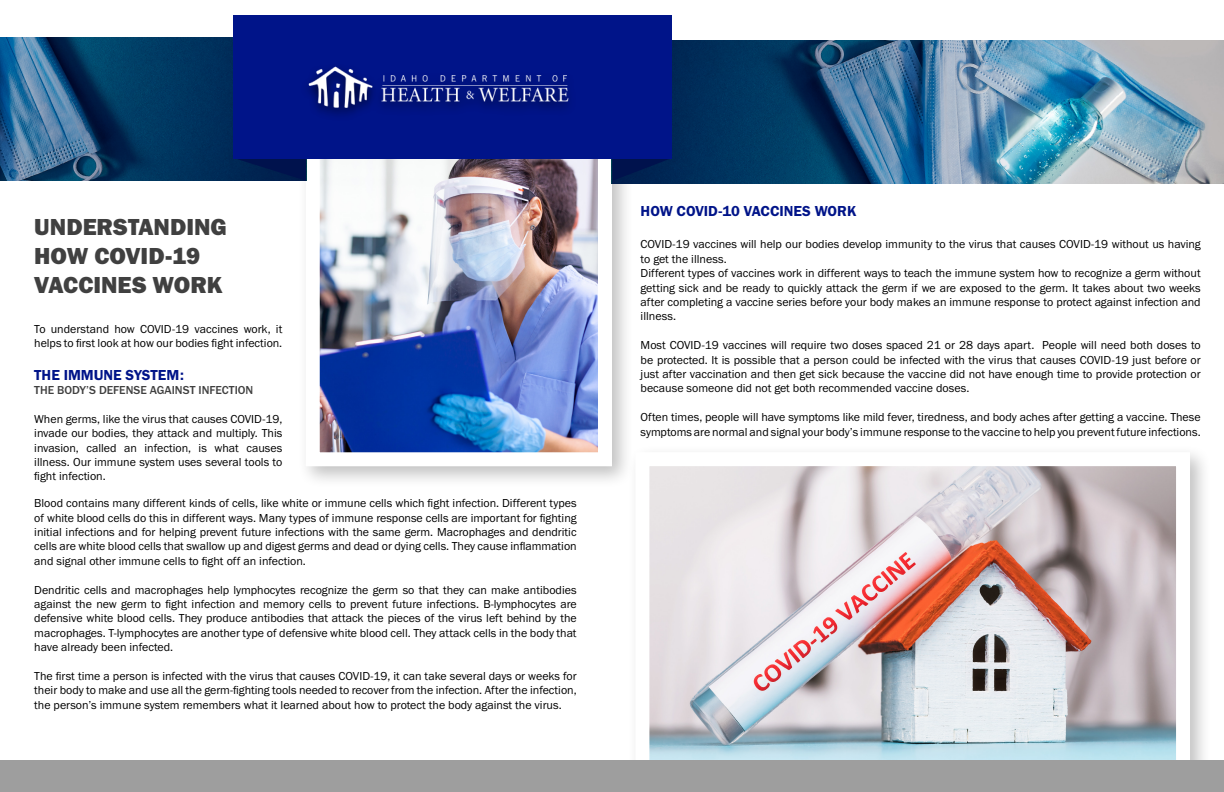
<style>
.page{position:relative;width:1224px;height:792px;background:#fff}
.page>*{position:absolute;margin:0;border:0;box-sizing:border-box;transform-origin:0 0}
.t1{font:24px/28.8px "Franklin Gothic URW Hea";color:#404040}
.t2{font:15px "Franklin Gothic URW Dem";color:#001489}
.t3{font:12px/14.4px "Franklin Gothic URW Boo";color:#000;text-align:justify}
.t4{font:500 12px "Franklin Gothic URW";color:#404040}
</style>
<div class="page">
<div style="left:298px;top:33px;width:336px;height:455px;background:#000;opacity:.25"></div>
<img style="left:321px;top:158px;width:276px;height:293px">
<div style="left:306px;top:41px;width:306px;height:425px;border:14px solid #fff"></div>
<svg style="left:0;top:37px;width:234px;height:144px;background:#144771"></svg>
<img style="left:612px;top:40px;width:612px;height:144px">
<svg style="left:234px;top:158px;width:72px;height:23px;background:#001a51"></svg>
<div style="left:234px;top:15px;width:378px;height:143px;background:#001489"></div>
<svg style="left:613px;top:158px;width:59px;height:23px"></svg>
<div style="left:362px;top:15px;width:310px;height:143px;background:#001489"></div>
<img style="left:308px;top:66px;width:261px;height:50px">
<div style="left:627px;top:444px;width:585px;height:348px;background:#000;opacity:.25"></div>
<img style="left:650px;top:467px;width:525px;height:293px">
<div style="left:0;top:760px;width:1224px;height:32px;background:#9e9e9e"></div>
<p class="t1" style="left:34px;top:212px;width:194px">UNDERSTANDING</p>
<p class="t1" style="left:34px;top:241px;width:190px">HOW COVID-19<br>VACCINES WORK</p>
<p class="t3" style="left:34px;top:321px;width:250px">To understand how COVID-19 vaccines work, it helps to first look at how our bodies fight infection.</p>
<p class="t2" style="left:34px;top:365px;width:151px">THE IMMUNE SYSTEM:</p>
<p class="t4" style="left:34px;top:383px;width:221px">THE BODY’S DEFENSE AGAINST INFECTION</p>
<p class="t3" style="left:34px;top:411px;width:250px">When germs, like the virus that causes COVID-19, invade our bodies, they attack and multiply. This invasion, called an infection, is what causes illness. Our immune system uses several tools to fight infection.</p>
<p class="t3" style="left:34px;top:496px;width:544px">Blood contains many different kinds of cells, like white or immune cells which fight infection. Different types of white blood cells do this in different ways. Many types of immune response cells are important for fighting initial infections and for helping prevent future infections with the same germ. Macrophages and dendritic cells are white blood cells that swallow up and digest germs and dead or dying cells. They cause inflammation and signal other immune cells to fight off an infection.</p>
<p class="t3" style="left:34px;top:582px;width:544px">Dendritic cells and macrophages help lymphocytes recognize the germ so that they can make antibodies against the new germ to fight infection and memory cells to prevent future infections. B-lymphocytes are defensive white blood cells. They produce antibodies that attack the pieces of the virus left behind by the macrophages. T-lymphocytes are another type of defensive white blood cell. They attack cells in the body that have already been infected.</p>
<p class="t3" style="left:34px;top:669px;width:544px">The first time a person is infected with the virus that causes COVID-19, it can take several days or weeks for their body to make and use all the germ-fighting tools needed to recover from the infection. After the infection, the person’s immune system remembers what it learned about how to protect the body against the virus.</p>
<p class="t2" style="left:641px;top:202px;width:217px">HOW COVID-10 VACCINES WORK</p>
<p class="t3" style="left:641px;top:237px;width:562px">COVID-19 vaccines will help our bodies develop immunity to the virus that causes COVID-19 without us having to get the illness.</p>
<p class="t3" style="left:641px;top:266px;width:562px">Different types of vaccines work in different ways to teach the immune system how to recognize a germ without getting sick and be ready to quickly attack the germ if we are exposed to the germ. It takes about two weeks after completing a vaccine series before your body makes an immune response to protect against infection and illness.</p>
<p class="t3" style="left:641px;top:338px;width:562px">Most COVID-19 vaccines will require two doses spaced 21 or 28 days apart. People will need both doses to be protected. It is possible that a person could be infected with the virus that causes COVID-19 just before or just after vaccination and then get sick because the vaccine did not have enough time to provide protection or because someone did not get both recommended vaccine doses.</p>
<p class="t3" style="left:641px;top:410px;width:562px">Often times, people will have symptoms like mild fever, tiredness, and body aches after getting a vaccine. These symptoms are normal and signal your body’s immune response to the vaccine to help you prevent future infections.</p>
</div>
